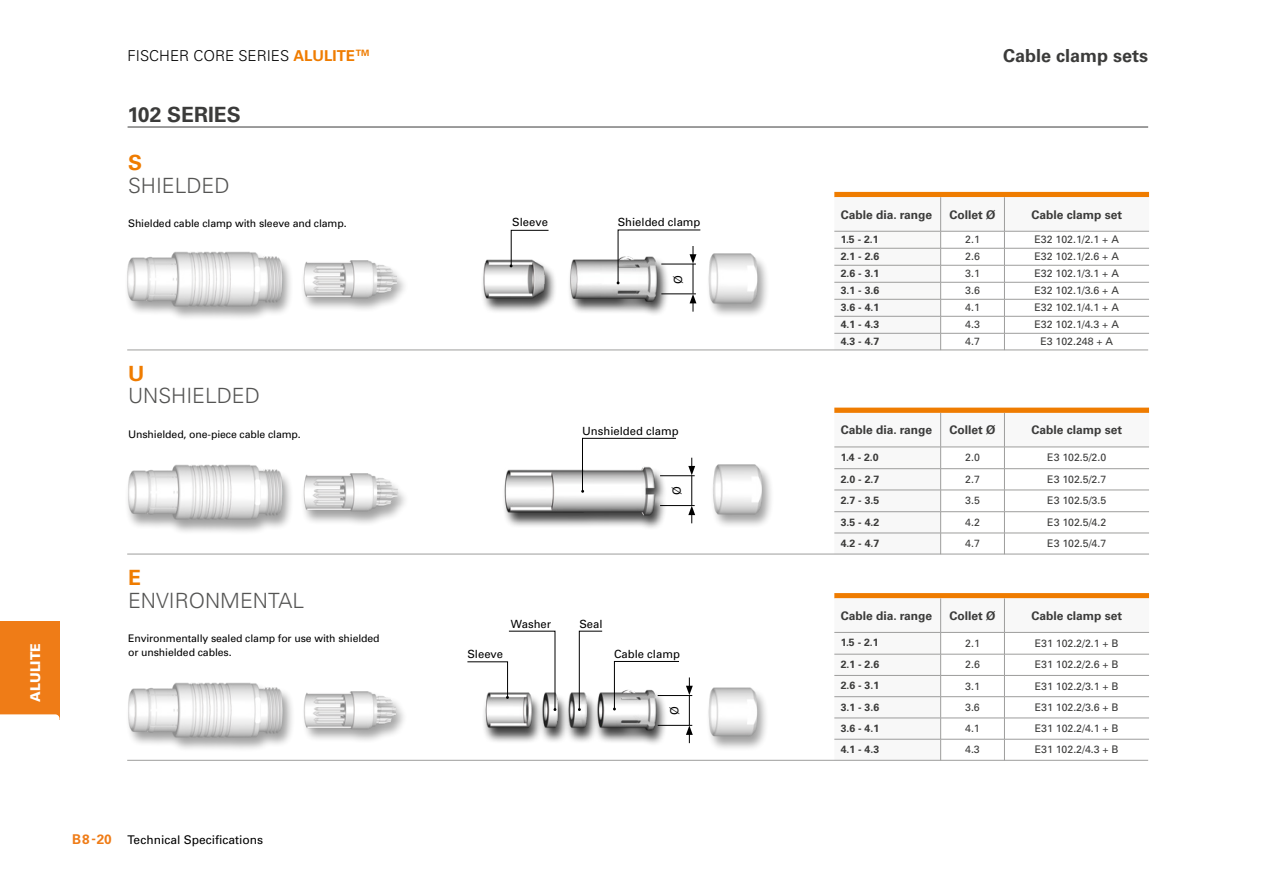
<style>
.page{position:relative;width:1263px;height:893px;background:#fff}
.page>*{position:absolute;margin:0;border:0;box-sizing:border-box;transform-origin:0 0}
.t1{font:300 21px "Univers";color:#545453}
.t2{font:700 21px "Univers LT Std";color:#3b3b3a}
.t3{font:700 21px "Univers LT Std";color:#ef7c00}
.t4{font:700 18px "Univers LT Std";color:#3b3b3a}
.t5{font:300 15px "Univers";color:#000}
.t6{font:900 13.5px "Univers";color:#fff;scale:.95 1}
.t7{font:700 12px "Univers LT Std";color:#3b3b3a}
.t8{font:12px "Univers";color:#000}
.t9{font:11.25px "Univers";color:#000}
.t10{font:10.5px "Univers";color:#3b3b3a}
.t11{font:10.5px/13.5px "Univers";letter-spacing:-.01em;color:#000}
.t12{font:700 10.5px "Univers LT Std";color:#3b3b3a}
.s1{font-family:"Univers LT Std";font-weight:700;color:#ef7c00}
.s2{font-family:"Univers LT Std";font-weight:700;font-size:13.5px;color:#ef7c17}
</style>
<div class="page">
<div style="left:0;top:621px;width:60px;height:99px;background:#ef7c17"></div>
<svg style="left:0;top:714px;width:60px;height:6px"></svg>
<svg style="left:834px;top:192px;width:315px;height:158px"></svg>
<svg style="left:834px;top:408px;width:315px;height:146px"></svg>
<svg style="left:834px;top:593px;width:315px;height:167px"></svg>
<hr style="left:128px;top:127px;width:1020px;height:1px;background:#3b3b3a">
<div style="left:124px;top:251px;width:286px;height:71px;background:#000;opacity:.75"></div>
<img style="left:124px;top:251px;width:273px;height:57px">
<div style="left:124px;top:465px;width:287px;height:70px;background:#000;opacity:.75"></div>
<img style="left:124px;top:464px;width:287px;height:57px">
<div style="left:125px;top:682px;width:283px;height:71px;background:#000;opacity:.75"></div>
<img style="left:125px;top:682px;width:270px;height:56px">
<hr style="left:127px;top:350px;width:1021px;height:1px;background:#9d9d9c">
<hr style="left:127px;top:554px;width:1022px;height:1px;background:#9d9d9c">
<hr style="left:127px;top:760px;width:1021px;height:1px;background:#9d9d9c">
<div style="left:481px;top:257px;width:189px;height:60px;background:#000;opacity:.75"></div>
<img style="left:481px;top:257px;width:136px;height:53px">
<div style="left:705px;top:254px;width:65px;height:65px;background:#000;opacity:.75"></div>
<img style="left:705px;top:253px;width:65px;height:56px">
<svg style="left:510px;top:230px;width:39px;height:37px"></svg>
<svg style="left:617px;top:229px;width:84px;height:83px"></svg>
<img style="left:484px;top:692px;width:190px;height:52px">
<div style="left:706px;top:687px;width:64px;height:66px;background:#000;opacity:.75"></div>
<img style="left:706px;top:687px;width:64px;height:53px">
<svg style="left:613px;top:661px;width:66px;height:49px"></svg>
<hr style="left:658px;top:695px;width:34px;height:1px;background:#000">
<hr style="left:658px;top:725px;width:34px;height:1px;background:#000">
<svg style="left:686px;top:677px;width:7px;height:18px"></svg>
<svg style="left:686px;top:725px;width:7px;height:18px"></svg>
<hr style="left:689px;top:695px;width:1px;height:30px;background:#000">
<svg style="left:467px;top:630px;width:89px;height:81px"></svg>
<svg style="left:578px;top:630px;width:25px;height:81px"></svg>
<img style="left:504px;top:469px;width:167px;height:57px">
<div style="left:710px;top:464px;width:64px;height:66px;background:#000;opacity:.75"></div>
<img style="left:710px;top:464px;width:64px;height:56px">
<svg style="left:581px;top:438px;width:96px;height:55px"></svg>
<hr style="left:660px;top:475px;width:35px;height:1px;background:#000">
<hr style="left:660px;top:505px;width:35px;height:1px;background:#000">
<svg style="left:688px;top:458px;width:7px;height:17px"></svg>
<svg style="left:688px;top:506px;width:7px;height:17px"></svg>
<hr style="left:691px;top:475px;width:1px;height:30px;background:#000">
<h3 class="t5" style="left:128px;top:47px;width:243px">FISCHER CORE SERIES <span class="s1">ALULITE</span><sup>TM</sup></h3>
<h1 class="t2" style="left:128px;top:102px;width:115px">102 SERIES</h1>
<h1 class="t3" style="left:128px;top:150px;width:16px">S</h1>
<h1 class="t1" style="left:128px;top:172px;width:103px">SHIELDED</h1>
<p class="t11" style="left:128px;top:217px;width:220px">Shielded cable clamp with sleeve and clamp.</p>
<p class="t6" style="left:27px;top:702px;width:63px;rotate:-90deg">ALULITE</p>
<h1 class="t3" style="left:128px;top:361px;width:18px">U</h1>
<h1 class="t1" style="left:128px;top:383px;width:133px">UNSHIELDED</h1>
<p class="t11" style="left:128px;top:428px;width:174px">Unshielded, one-piece cable clamp.</p>
<h1 class="t3" style="left:128px;top:565px;width:14px">E</h1>
<h1 class="t1" style="left:128px;top:587px;width:178px">ENVIRONMENTAL</h1>
<p class="t11" style="left:128px;top:632px;width:253px">Environmentally sealed clamp for use with shielded or unshielded cables.</p>
<p class="t8" style="left:72px;top:832px;width:192px"><span class="s2">B8-20</span> Technical Specifications</p>
<p class="t9" style="left:512px;top:216px;width:37px">Sleeve</p>
<p class="t9" style="left:618px;top:216px;width:84px">Shielded clamp</p>
<p class="t9" style="left:672px;top:284px;width:10px;rotate:-90deg">Ø</p>
<p class="t9" style="left:582px;top:424px;width:98px">Unshielded clamp</p>
<p class="t9" style="left:511px;top:617px;width:42px">Washer</p>
<p class="t9" style="left:579px;top:617px;width:25px">Seal</p>
<p class="t9" style="left:670px;top:495px;width:10px;rotate:-90deg">Ø</p>
<p class="t9" style="left:467px;top:647px;width:37px">Sleeve</p>
<p class="t9" style="left:614px;top:647px;width:67px">Cable clamp</p>
<p class="t9" style="left:668px;top:715px;width:10px;rotate:-90deg">Ø</p>
<h2 class="t4" style="left:1003px;top:45px;width:147px">Cable clamp sets</h2>
<p class="t7" style="left:841px;top:207px;width:93px">Cable dia. range</p>
<p class="t7" style="left:949px;top:207px;width:48px">Collet Ø</p>
<p class="t7" style="left:1031px;top:207px;width:92px">Cable clamp set</p>
<p class="t12" style="left:841px;top:233px;width:39px">1.5 - 2.1</p>
<p class="t10" style="left:965px;top:234px;width:16px">2.1</p>
<p class="t10" style="left:1034px;top:234px;width:86px">E32 102.1/2.1 + A</p>
<p class="t12" style="left:841px;top:250px;width:40px">2.1 - 2.6</p>
<p class="t10" style="left:965px;top:251px;width:16px">2.6</p>
<p class="t10" style="left:1034px;top:251px;width:86px">E32 102.1/2.6 + A</p>
<p class="t12" style="left:841px;top:267px;width:40px">2.6 - 3.1</p>
<p class="t10" style="left:965px;top:268px;width:16px">3.1</p>
<p class="t10" style="left:1034px;top:268px;width:86px">E32 102.1/3.1 + A</p>
<p class="t12" style="left:841px;top:284px;width:40px">3.1 - 3.6</p>
<p class="t10" style="left:965px;top:285px;width:16px">3.6</p>
<p class="t10" style="left:1034px;top:285px;width:86px">E32 102.1/3.6 + A</p>
<p class="t12" style="left:841px;top:301px;width:40px">3.6 - 4.1</p>
<p class="t10" style="left:965px;top:302px;width:16px">4.1</p>
<p class="t10" style="left:1034px;top:302px;width:86px">E32 102.1/4.1 + A</p>
<p class="t12" style="left:841px;top:318px;width:40px">4.1 - 4.3</p>
<p class="t10" style="left:965px;top:319px;width:16px">4.3</p>
<p class="t10" style="left:1034px;top:319px;width:86px">E32 102.1/4.3 + A</p>
<p class="t12" style="left:841px;top:335px;width:40px">4.3 - 4.7</p>
<p class="t10" style="left:965px;top:336px;width:16px">4.7</p>
<p class="t10" style="left:1040px;top:336px;width:74px">E3 102.248 + A</p>
<p class="t7" style="left:841px;top:423px;width:93px">Cable dia. range</p>
<p class="t7" style="left:949px;top:423px;width:48px">Collet Ø</p>
<p class="t7" style="left:1031px;top:423px;width:92px">Cable clamp set</p>
<p class="t12" style="left:841px;top:451px;width:39px">1.4 - 2.0</p>
<p class="t10" style="left:965px;top:451px;width:16px">2.0</p>
<p class="t10" style="left:1047px;top:451px;width:60px">E3 102.5/2.0</p>
<p class="t12" style="left:841px;top:473px;width:40px">2.0 - 2.7</p>
<p class="t10" style="left:965px;top:473px;width:16px">2.7</p>
<p class="t10" style="left:1047px;top:473px;width:60px">E3 102.5/2.7</p>
<p class="t12" style="left:841px;top:494px;width:40px">2.7 - 3.5</p>
<p class="t10" style="left:965px;top:494px;width:16px">3.5</p>
<p class="t10" style="left:1047px;top:494px;width:60px">E3 102.5/3.5</p>
<p class="t12" style="left:841px;top:516px;width:40px">3.5 - 4.2</p>
<p class="t10" style="left:965px;top:516px;width:16px">4.2</p>
<p class="t10" style="left:1047px;top:516px;width:60px">E3 102.5/4.2</p>
<p class="t12" style="left:841px;top:537px;width:40px">4.2 - 4.7</p>
<p class="t10" style="left:965px;top:537px;width:16px">4.7</p>
<p class="t10" style="left:1047px;top:537px;width:60px">E3 102.5/4.7</p>
<p class="t7" style="left:841px;top:608px;width:93px">Cable dia. range</p>
<p class="t7" style="left:949px;top:608px;width:48px">Collet Ø</p>
<p class="t7" style="left:1031px;top:608px;width:92px">Cable clamp set</p>
<p class="t12" style="left:841px;top:636px;width:39px">1.5 - 2.1</p>
<p class="t10" style="left:965px;top:637px;width:16px">2.1</p>
<p class="t10" style="left:1035px;top:637px;width:85px">E31 102.2/2.1 + B</p>
<p class="t12" style="left:841px;top:658px;width:40px">2.1 - 2.6</p>
<p class="t10" style="left:965px;top:659px;width:16px">2.6</p>
<p class="t10" style="left:1035px;top:659px;width:85px">E31 102.2/2.6 + B</p>
<p class="t12" style="left:841px;top:680px;width:40px">2.6 - 3.1</p>
<p class="t10" style="left:965px;top:680px;width:16px">3.1</p>
<p class="t10" style="left:1035px;top:680px;width:85px">E31 102.2/3.1 + B</p>
<p class="t12" style="left:841px;top:701px;width:40px">3.1 - 3.6</p>
<p class="t10" style="left:965px;top:701px;width:16px">3.6</p>
<p class="t10" style="left:1035px;top:701px;width:85px">E31 102.2/3.6 + B</p>
<p class="t12" style="left:841px;top:722px;width:40px">3.6 - 4.1</p>
<p class="t10" style="left:965px;top:722px;width:16px">4.1</p>
<p class="t10" style="left:1035px;top:722px;width:85px">E31 102.2/4.1 + B</p>
<p class="t12" style="left:841px;top:743px;width:40px">4.1 - 4.3</p>
<p class="t10" style="left:965px;top:744px;width:16px">4.3</p>
<p class="t10" style="left:1035px;top:744px;width:85px">E31 102.2/4.3 + B</p>
</div>
